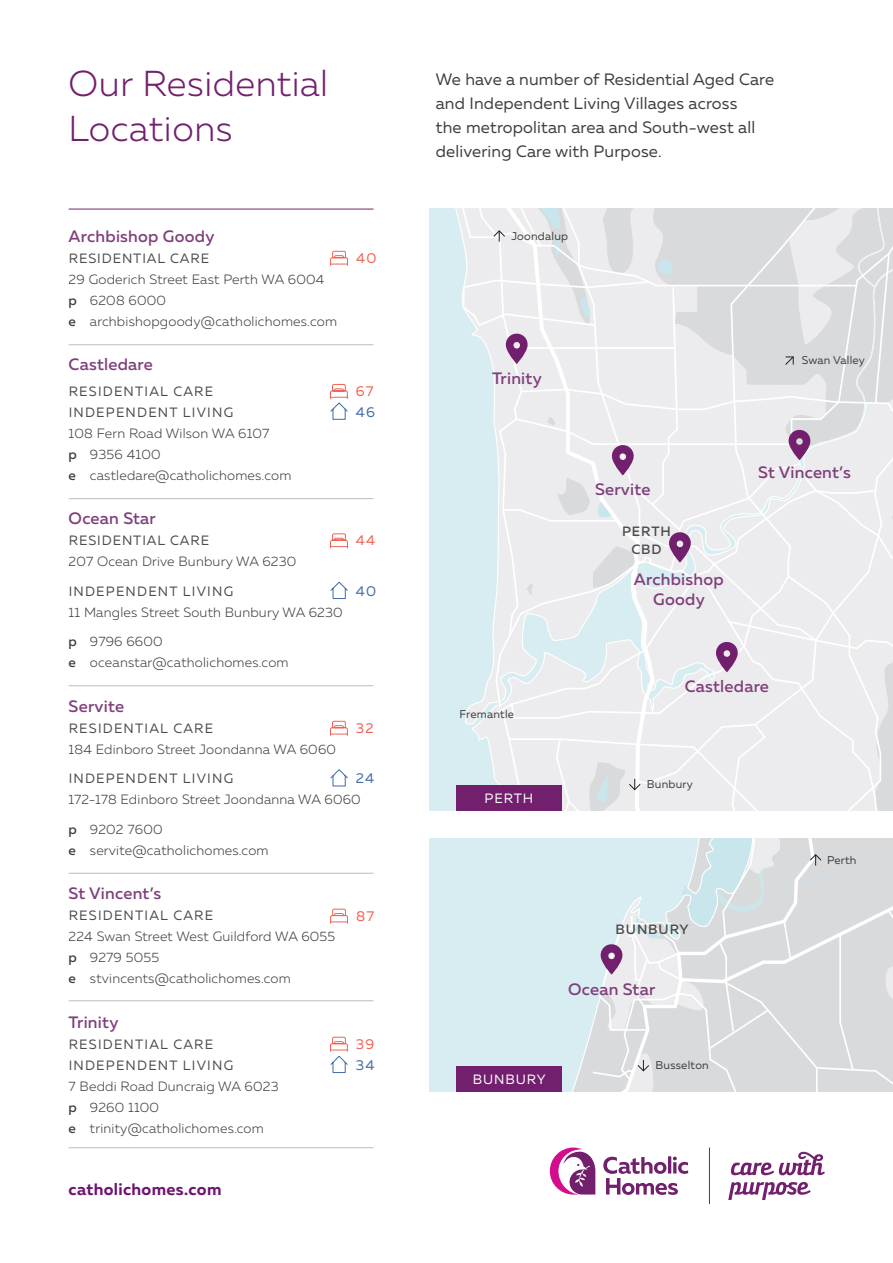
<style>
.page{position:relative;width:893px;height:1263px;background:#fff}
.page>*{position:absolute;margin:0;border:0;box-sizing:border-box;transform-origin:0 0}
.t1{font:300 36px/45px "Muller";letter-spacing:.015em;color:#72206d}
.t2{font:16.5px/24px "Muller";letter-spacing:.01em;color:#3e3e3f}
.t3{font:500 16.5px/19.5px "Muller";letter-spacing:.015em;color:#7f3e7b;text-align:center}
.t4{font:700 16.5px "Muller";letter-spacing:.02em;color:#6f1472}
.t5{font:14.25px "Muller";letter-spacing:.08em;color:#f16356}
.t6{font:14.25px "Muller";letter-spacing:.08em;color:#436dab}
.t7{font:300 13.5px/21px "Muller";letter-spacing:.015em;color:#3e3e3f}
.t8{font:13.5px "Muller";letter-spacing:.09em;color:#4b4c4d}
.t9{font:13.5px "Muller";letter-spacing:.07em;color:#4b4c4d}
.t10{font:500 13.5px/18px "Muller";letter-spacing:.07em;color:#4b4c4d;text-align:center}
.t11{font:13.5px "Muller";letter-spacing:.07em;color:#fff}
.t12{font:11.25px "Muller";letter-spacing:.02em;color:#3e3e3f}
.s1{font-weight:500}
.s2{font-weight:400;color:#4b4c4d}
</style>
<div class="page">
<hr style="left:69px;top:209px;width:304px;height:1px;background:#72206d">
<svg style="left:330px;top:250px;width:18px;height:16px"></svg>
<svg style="left:330px;top:720px;width:18px;height:16px"></svg>
<svg style="left:330px;top:533px;width:18px;height:16px"></svg>
<svg style="left:330px;top:908px;width:18px;height:16px"></svg>
<svg style="left:330px;top:1036px;width:18px;height:37px"></svg>
<svg style="left:330px;top:384px;width:18px;height:36px"></svg>
<svg style="left:330px;top:769px;width:18px;height:18px"></svg>
<svg style="left:330px;top:581px;width:18px;height:18px"></svg>
<hr style="left:69px;top:344px;width:304px;height:1px;background:#bcbdc0">
<hr style="left:69px;top:498px;width:304px;height:1px;background:#bcbdc0">
<hr style="left:69px;top:685px;width:304px;height:1px;background:#bcbdc0">
<hr style="left:69px;top:873px;width:304px;height:1px;background:#bcbdc0">
<hr style="left:69px;top:1000px;width:304px;height:1px;background:#bcbdc0">
<hr style="left:69px;top:1147px;width:304px;height:1px;background:#bcbdc0">
<div style="left:431px;top:839px;width:84px;height:253px;background:#d7edf1"></div>
<div style="left:515px;top:839px;width:76px;height:253px;background:#d7edf1"></div>
<svg style="left:429px;top:209px;width:464px;height:602px;background:#e5e7ea"></svg>
<svg style="left:591px;top:839px;width:302px;height:253px;background:#dbdfe2"></svg>
<svg style="left:603px;top:1156px;width:85px;height:39px"></svg>
<svg style="left:550px;top:1147px;width:45px;height:47px"></svg>
<svg style="left:728px;top:1152px;width:97px;height:48px"></svg>
<hr style="left:709px;top:1147px;width:1px;height:57px;background:#72206d">
<div style="left:456px;top:1065px;width:106px;height:26px;background:#72206d"></div>
<p class="t1" style="left:69px;top:61px;width:261px">Our Residential<br>Locations</p>
<p class="t3" style="left:69px;top:226px;width:147px">Archbishop Goody</p>
<p class="t9" style="left:69px;top:250px;width:142px">RESIDENTIAL CARE</p>
<p class="t7" style="left:69px;top:269px;width:257px">29 Goderich Street East Perth WA 6004</p>
<p class="t7" style="left:69px;top:290px;width:99px"><span class="s1">p</span> 6208 6000</p>
<p class="t7" style="left:69px;top:311px;width:270px"><span class="s1">e</span> archbishopgoody@catholichomes.com</p>
<p class="t3" style="left:69px;top:355px;width:86px">Castledare</p>
<p class="t8" style="left:69px;top:383px;width:146px">RESIDENTIAL CARE</p>
<p class="t8" style="left:69px;top:404px;width:166px">INDEPENDENT LIVING</p>
<p class="t7" style="left:69px;top:422px;width:202px">108 Fern Road Wilson WA 6107</p>
<p class="t7" style="left:69px;top:443px;width:93px"><span class="s1">p</span> 9356 4100</p>
<p class="t7" style="left:69px;top:464px;width:224px"><span class="s1">e</span> castledare@catholichomes.com</p>
<p class="t3" style="left:69px;top:509px;width:89px">Ocean Star</p>
<p class="t9" style="left:69px;top:532px;width:142px">RESIDENTIAL CARE</p>
<p class="t7" style="left:69px;top:551px;width:229px">207 Ocean Drive Bunbury WA 6230</p>
<p class="t7" style="left:69px;top:580px;width:276px"><span class="s2">INDEPENDENT LIVING<br></span>11 Mangles Street South Bunbury WA 6230</p>
<p class="t7" style="left:69px;top:631px;width:95px"><span class="s1">p</span> 9796 6600</p>
<p class="t7" style="left:69px;top:652px;width:221px"><span class="s1">e</span> oceanstar@catholichomes.com</p>
<p class="t3" style="left:69px;top:696px;width:57px">Servite</p>
<p class="t8" style="left:69px;top:720px;width:146px">RESIDENTIAL CARE</p>
<p class="t7" style="left:69px;top:738px;width:269px">184 Edinboro Street Joondanna WA 6060</p>
<p class="t7" style="left:69px;top:768px;width:294px"><span class="s2">INDEPENDENT LIVING<br></span>172-178 Edinboro Street Joondanna WA 6060</p>
<p class="t7" style="left:69px;top:818px;width:95px"><span class="s1">p</span> 9202 7600</p>
<p class="t7" style="left:69px;top:839px;width:201px"><span class="s1">e</span> servite@catholichomes.com</p>
<p class="t3" style="left:69px;top:884px;width:94px">St Vincent’s</p>
<p class="t8" style="left:69px;top:907px;width:146px">RESIDENTIAL CARE</p>
<p class="t7" style="left:69px;top:926px;width:268px">224 Swan Street West Guildford WA 6055</p>
<p class="t7" style="left:69px;top:947px;width:92px"><span class="s1">p</span> 9279 5055</p>
<p class="t7" style="left:69px;top:968px;width:224px"><span class="s1">e</span> stvincents@catholichomes.com</p>
<p class="t3" style="left:69px;top:1012px;width:51px">Trinity</p>
<p class="t8" style="left:69px;top:1036px;width:146px">RESIDENTIAL CARE</p>
<p class="t8" style="left:69px;top:1057px;width:166px">INDEPENDENT LIVING</p>
<p class="t7" style="left:69px;top:1075px;width:211px">7 Beddi Road Duncraig WA 6023</p>
<p class="t7" style="left:69px;top:1096px;width:92px"><span class="s1">p</span> 9260 1100</p>
<p class="t7" style="left:69px;top:1117px;width:197px"><span class="s1">e</span> trinity@catholichomes.com</p>
<p class="t5" style="left:356px;top:249px;width:22px">40</p>
<p class="t5" style="left:356px;top:382px;width:19px">67</p>
<p class="t6" style="left:356px;top:403px;width:21px">46</p>
<p class="t5" style="left:356px;top:532px;width:21px">44</p>
<p class="t6" style="left:356px;top:582px;width:22px">40</p>
<p class="t5" style="left:356px;top:719px;width:19px">32</p>
<p class="t6" style="left:356px;top:770px;width:20px">24</p>
<p class="t5" style="left:356px;top:907px;width:20px">87</p>
<p class="t5" style="left:356px;top:1035px;width:20px">39</p>
<p class="t6" style="left:356px;top:1056px;width:20px">34</p>
<p class="t4" style="left:69px;top:1179px;width:154px">catholichomes.com</p>
<p class="t2" style="left:436px;top:67px;width:340px">We have a number of Residential Aged Care and Independent Living Villages across<br>the metropolitan area and South-west all delivering Care with Purpose.</p>
<p class="t12" style="left:511px;top:229px;width:58px">Joondalup</p>
<p class="t3" style="left:492px;top:368px;width:51px">Trinity</p>
<p class="t12" style="left:460px;top:707px;width:56px">Fremantle</p>
<p class="t11" style="left:485px;top:790px;width:50px">PERTH</p>
<p class="t12" style="left:802px;top:353px;width:65px">Swan Valley</p>
<p class="t3" style="left:595px;top:480px;width:57px">Servite</p>
<p class="t10" style="left:622px;top:522px;width:50px">PERTH<br>CBD</p>
<p class="t3" style="left:634px;top:569px;width:91px">Archbishop<br>Goody</p>
<p class="t3" style="left:758px;top:463px;width:94px">St Vincent’s</p>
<p class="t3" style="left:685px;top:676px;width:86px">Castledare</p>
<p class="t12" style="left:647px;top:777px;width:48px">Bunbury</p>
<p class="t10" style="left:616px;top:920px;width:75px">BUNBURY</p>
<p class="t12" style="left:827px;top:853px;width:31px">Perth</p>
<p class="t3" style="left:568px;top:979px;width:89px">Ocean Star</p>
<p class="t11" style="left:473px;top:1071px;width:74px">BUNBURY</p>
<p class="t12" style="left:656px;top:1058px;width:55px">Busselton</p>
</div>
